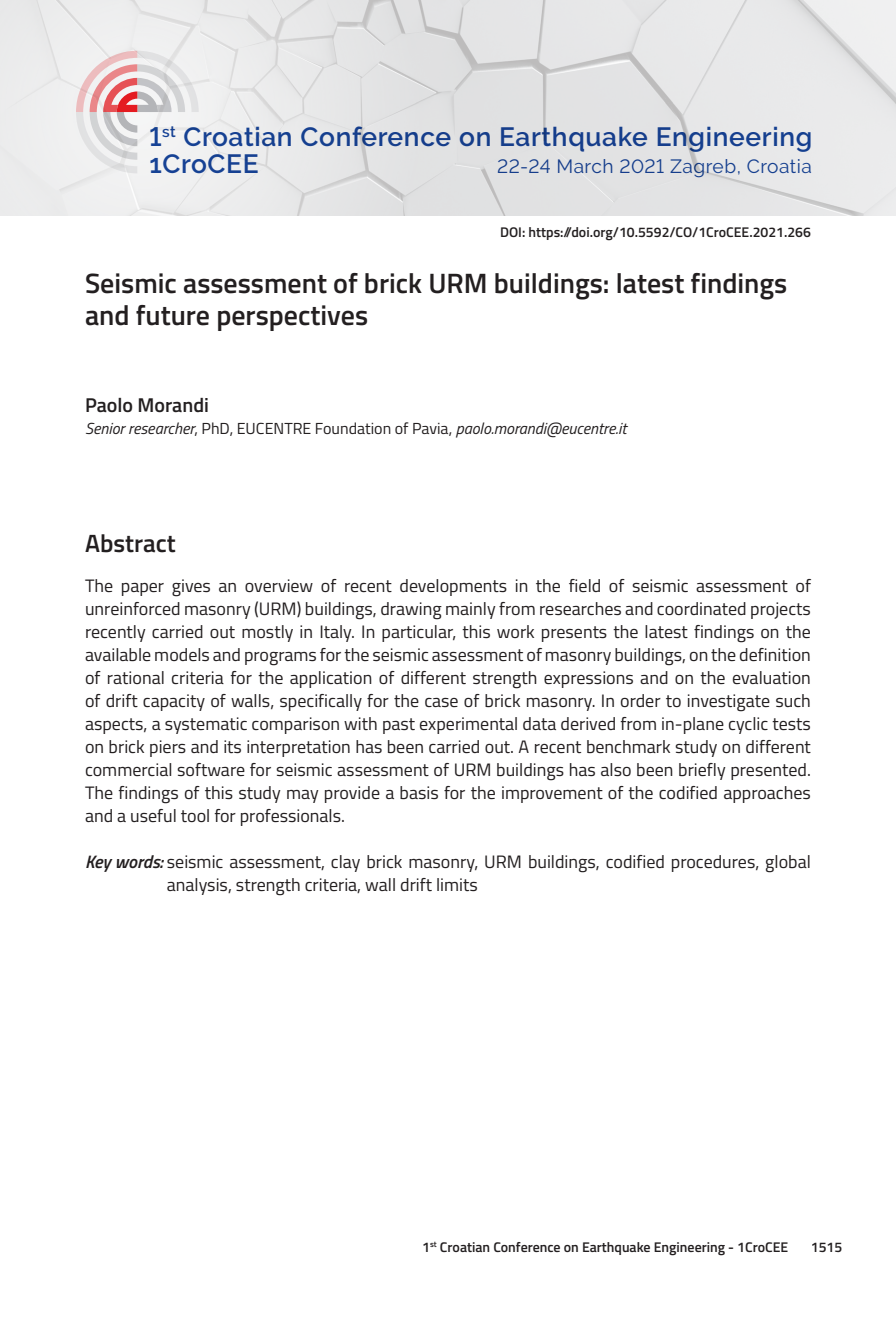
<style>
.page{position:relative;width:896px;height:1321px;background:#fff}
.page>*{position:absolute;margin:0;border:0;box-sizing:border-box;transform-origin:0 0}
.t1{font:600 28px/32px "Titillium";color:#231f20}
.t2{font:600 26.4px/27.2px "Raleway";letter-spacing:.025em;color:#18469d}
.t3{font:600 25px "Titillium";color:#231f20}
.t4{font:600 20px "Titillium";color:#231f20}
.t5{font:19.2px "Raleway";letter-spacing:.025em;color:#18469d}
.t6{font:18px/23px "Titillium";color:#231f20;text-align:justify}
.t7{font:italic 16px "Titillium";color:#231f20}
.t8{font:600 14px "Titillium";color:#231f20}
.s1{font-style:normal}
.s2{font-weight:600;font-style:italic}
</style>
<div class="page">
<img style="left:423px;top:0;width:473px;height:215px">
<div style="left:0;top:0;width:423px;height:215px;background:#eaeaeb"></div>
<svg style="left:76px;top:51px;width:123px;height:121px"></svg>
<h2 class="t2" style="left:149px;top:123px;width:664px">1<sup>st</sup> Croatian Conference on Earthquake Engineering<br>1CroCEE</h2>
<p class="t5" style="left:497px;top:155px;width:316px">22-24 March 2021 Zagreb, Croatia</p>
<p class="t8" style="left:500px;top:222px;width:312px">DOI: https://doi.org/10.5592/CO/1CroCEE.2021.266</p>
<h1 class="t1" style="left:85px;top:266px;width:704px">Seismic assessment of brick URM buildings: latest findings and future perspectives</h1>
<p class="t4" style="left:85px;top:390px;width:125px">Paolo Morandi</p>
<p class="t7" style="left:85px;top:417px;width:543px">Senior researcher<span class="s1">, PhD, EUCENTRE Foundation of Pavia,</span> paolo.morandi@eucentre.it</p>
<h3 class="t3" style="left:85px;top:524px;width:92px">Abstract</h3>
<p class="t6" style="left:85px;top:573px;width:727px">The paper gives an overview of recent developments in the field of seismic assessment of unreinforced masonry (URM) buildings, drawing mainly from researches and coordinated projects recently carried out mostly in Italy. In particular, this work presents the latest findings on the available models and programs for the seismic assessment of masonry buildings, on the definition of rational criteria for the application of different strength expressions and on the evaluation of drift capacity of walls, specifically for the case of brick masonry. In order to investigate such aspects, a systematic comparison with past experimental data derived from in-plane cyclic tests on brick piers and its interpretation has been carried out. A recent benchmark study on different commercial software for seismic assessment of URM buildings has also been briefly presented.<br>The findings of this study may provide a basis for the improvement of the codified approaches and a useful tool for professionals.</p>
<p class="t6" style="left:167px;top:849px;width:645px;text-indent:-82px"><span class="s2">Key words:</span> seismic assessment, clay brick masonry, URM buildings, codified procedures, global analysis, strength criteria, wall drift limits</p>
<p class="t8" style="left:422px;top:1237px;width:367px">1<sup>st</sup> Croatian Conference on Earthquake Engineering - 1CroCEE</p>
<p class="t8" style="left:811px;top:1237px;width:33px">1515</p>
</div>
